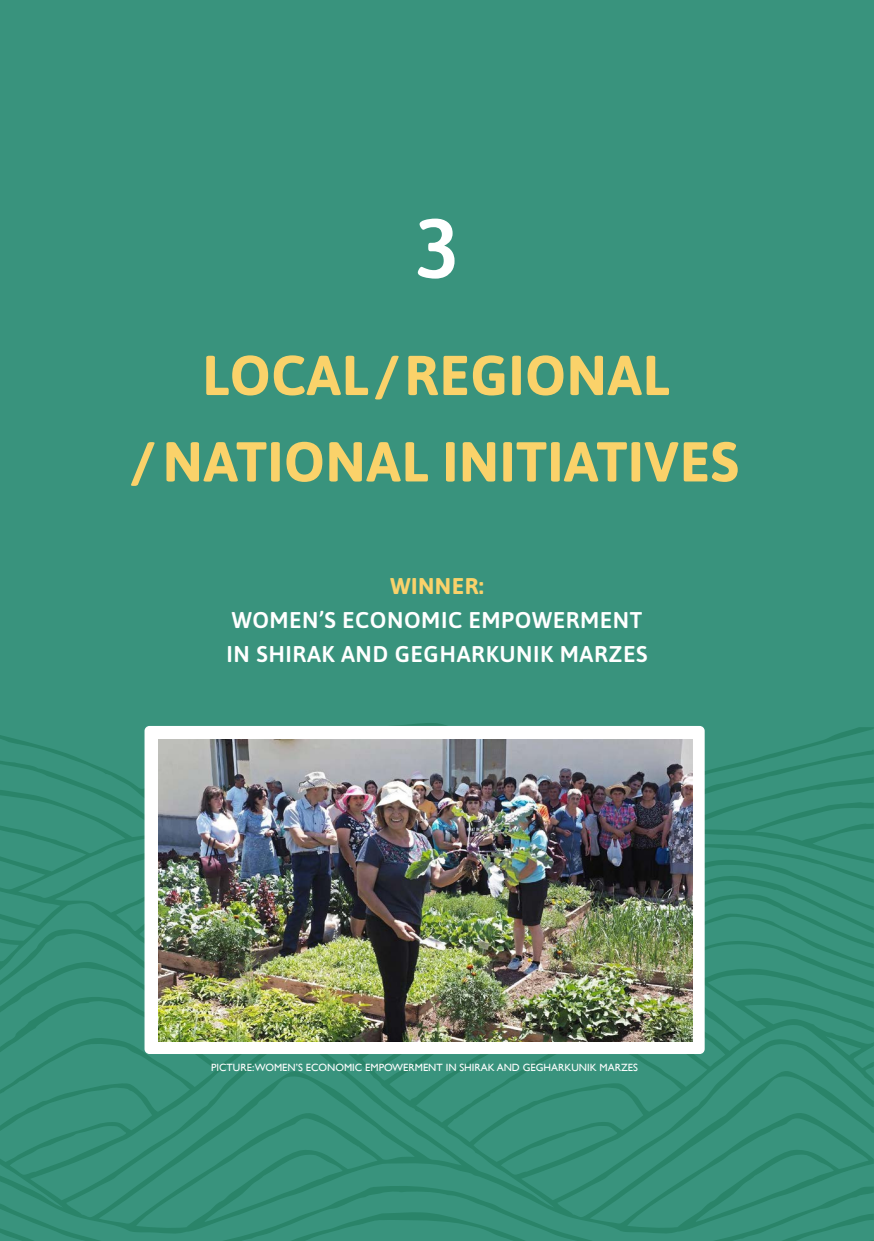
<style>
.page{position:relative;width:874px;height:1241px;background:#fff}
.page>*{position:absolute;margin:0;border:0;box-sizing:border-box;transform-origin:0 0}
.Luku_no{font:600 84px "Asap";color:#fff}
.Luku_otsikko{font:700 56px "Asap";letter-spacing:.01em;color:#fad26a}
.Luku_alaotsikko{font:600 22.75px "Asap";letter-spacing:.025em;color:#fff}
.Luku_alaotsikko-2{font:700 22.75px "Asap";letter-spacing:.025em;color:#fad26a}
.Kuvaajatiedot{font:10.5px "Gill Sans";color:#fff}
</style>
<div class="page">
<div style="left:0;top:0;width:873px;height:1240px;background:#39937d"></div>
<svg style="left:4px;top:1234px;width:92px;height:6px"></svg>
<svg style="left:719px;top:1234px;width:94px;height:6px"></svg>
<svg style="left:0;top:723px;width:873px;height:511px"></svg>
<svg style="left:211px;top:1184px;width:389px;height:56px"></svg>
<div style="left:144px;top:725px;width:560px;height:328px;background:#fff;border-radius:5px"></div>
<img style="left:159px;top:739px;width:532px;height:301px">
<p class="Luku_no" style="left:414px;top:189px;width:46px">3</p>
<p class="Luku_otsikko" style="left:202px;top:335px;width:468px">LOCAL /REGIONAL</p>
<p class="Luku_otsikko" style="left:132px;top:422px;width:607px">/ NATIONAL INITIATIVES</p>
<p class="Luku_alaotsikko-2" style="left:390px;top:570px;width:95px">WINNER:</p>
<p class="Luku_alaotsikko" style="left:231px;top:604px;width:412px">WOMEN’S ECONOMIC EMPOWERMENT</p>
<p class="Luku_alaotsikko" style="left:226px;top:638px;width:422px">IN SHIRAK AND GEGHARKUNIK MARZES</p>
<p class="Kuvaajatiedot" style="left:211px;top:1061px;width:428px">PICTURE:WOMEN’S ECONOMIC EMPOWERMENT IN SHIRAK AND GEGHARKUNIK MARZES</p>
</div>
